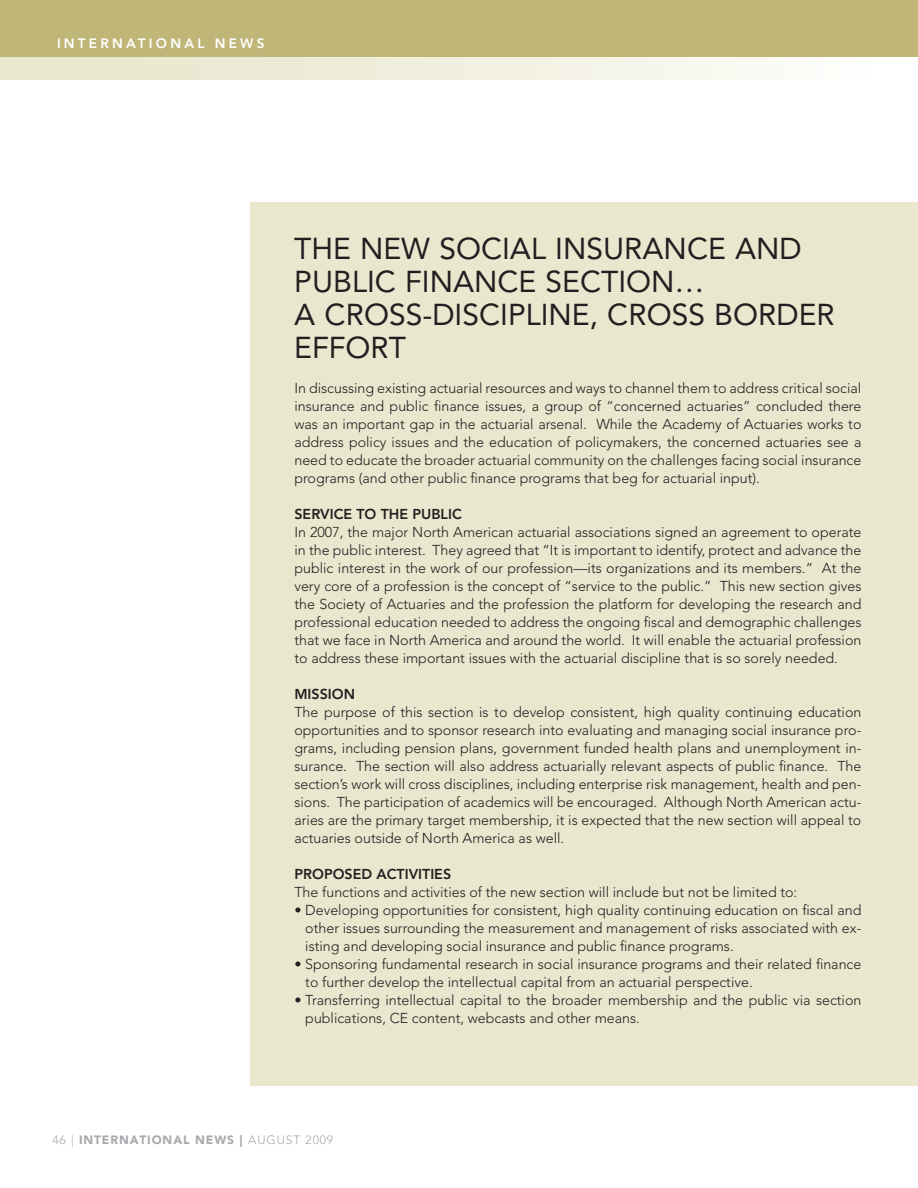
<style>
.page{position:relative;width:918px;height:1188px;background:#fff}
.page>*{position:absolute;margin:0;border:0;box-sizing:border-box;transform-origin:0 0}
.Title_1___2_OK{font:30px/33px "Avenir";color:#231f20}
.Text{font:300 14.25px/18px "Avenir";color:#231f20;text-align:justify}
.Text-2{font:800 14.25px "Avenir";color:#231f20}
.t1{font:800 13.5px "Avenir";letter-spacing:.24em;color:#fff}
.t2{font:900 12px "Avenir";letter-spacing:.075em;color:#a8a9ad}
.s1{font-weight:300}
</style>
<div class="page">
<div style="left:251px;top:202px;width:667px;height:884px;background:#eae7cf"></div>
<div style="left:0;top:53px;width:918px;height:27px;background:linear-gradient(to right,#e7e4c8,#fefefd)"></div>
<div style="left:0;top:0;width:918px;height:57px;background:#bfb678"></div>
<p class="t1" style="left:57px;top:36px;width:209px">INTERNATIONAL NEWS</p>
<p class="t1" style="left:57px;top:36px;width:83px">CHAPTER</p>
<p class="Title_1___2_OK" style="left:294px;top:232px;width:509px">THE NEW SOCIAL INSURANCE AND<br>PUBLIC FINANCE SECTION…</p>
<p class="Title_1___2_OK" style="left:294px;top:298px;width:542px">A CROSS-DISCIPLINE, CROSS BORDER<br>EFFORT</p>
<p class="Text" style="left:294px;top:379px;width:569px">In discussing existing actuarial resources and ways to channel them to address critical social insurance and public finance issues, a group of “concerned actuaries” concluded there was an important gap in the actuarial arsenal. While the Academy of Actuaries works to address policy issues and the education of policymakers, the concerned actuaries see a need to educate the broader actuarial community on the challenges facing social insurance programs (and other public finance programs that beg for actuarial input).</p>
<p class="Text-2" style="left:294px;top:506px;width:169px">SERVICE TO THE PUBLIC</p>
<p class="Text" style="left:294px;top:523px;width:569px">In 2007, the major North American actuarial associations signed an agreement to operate in the public interest. They agreed that “It is important to identify, protect and advance the public interest in the work of our profession—its organizations and its members.” At the very core of a profession is the concept of “service to the public.” This new section gives the Society of Actuaries and the profession the platform for developing the research and professional education needed to address the ongoing fiscal and demographic challenges that we face in North America and around the world. It will enable the actuarial profession to address these important issues with the actuarial discipline that is so sorely needed.</p>
<p class="Text-2" style="left:294px;top:686px;width:62px">MISSION</p>
<p class="Text" style="left:294px;top:703px;width:569px">The purpose of this section is to develop consistent, high quality continuing education opportunities and to sponsor research into evaluating and managing social insurance pro&shy;grams, including pension plans, government funded health plans and unemployment in&shy;surance. The section will also address actuarially relevant aspects of public finance. The section’s work will cross disciplines, including enterprise risk management, health and pen&shy;sions. The participation of academics will be encouraged. Although North American actu&shy;aries are the primary target membership, it is expected that the new section will appeal to actuaries outside of North America as well.</p>
<p class="Text-2" style="left:294px;top:866px;width:158px">PROPOSED ACTIVITIES</p>
<p class="Text" style="left:294px;top:883px;width:504px">The functions and activities of the new section will include but not be limited to:</p>
<p class="Text" style="left:305px;top:901px;width:558px;text-indent:-11px">• Developing opportunities for consistent, high quality continuing education on fiscal and other issues surrounding the measurement and management of risks associated with ex&shy;isting and developing social insurance and public finance programs.</p>
<p class="Text" style="left:305px;top:955px;width:558px;text-indent:-11px">• Sponsoring fundamental research in social insurance programs and their related finance to further develop the intellectual capital from an actuarial perspective.</p>
<p class="Text" style="left:305px;top:991px;width:558px;text-indent:-11px">• Transferring intellectual capital to the broader membership and the public via section publications, CE content, webcasts and other means.</p>
<p class="t2" style="left:52px;top:1132px;width:282px"><span class="s1">46 |</span> INTERNATIONAL NEWS | <span class="s1">AUGUST 2009</span></p>
</div>
